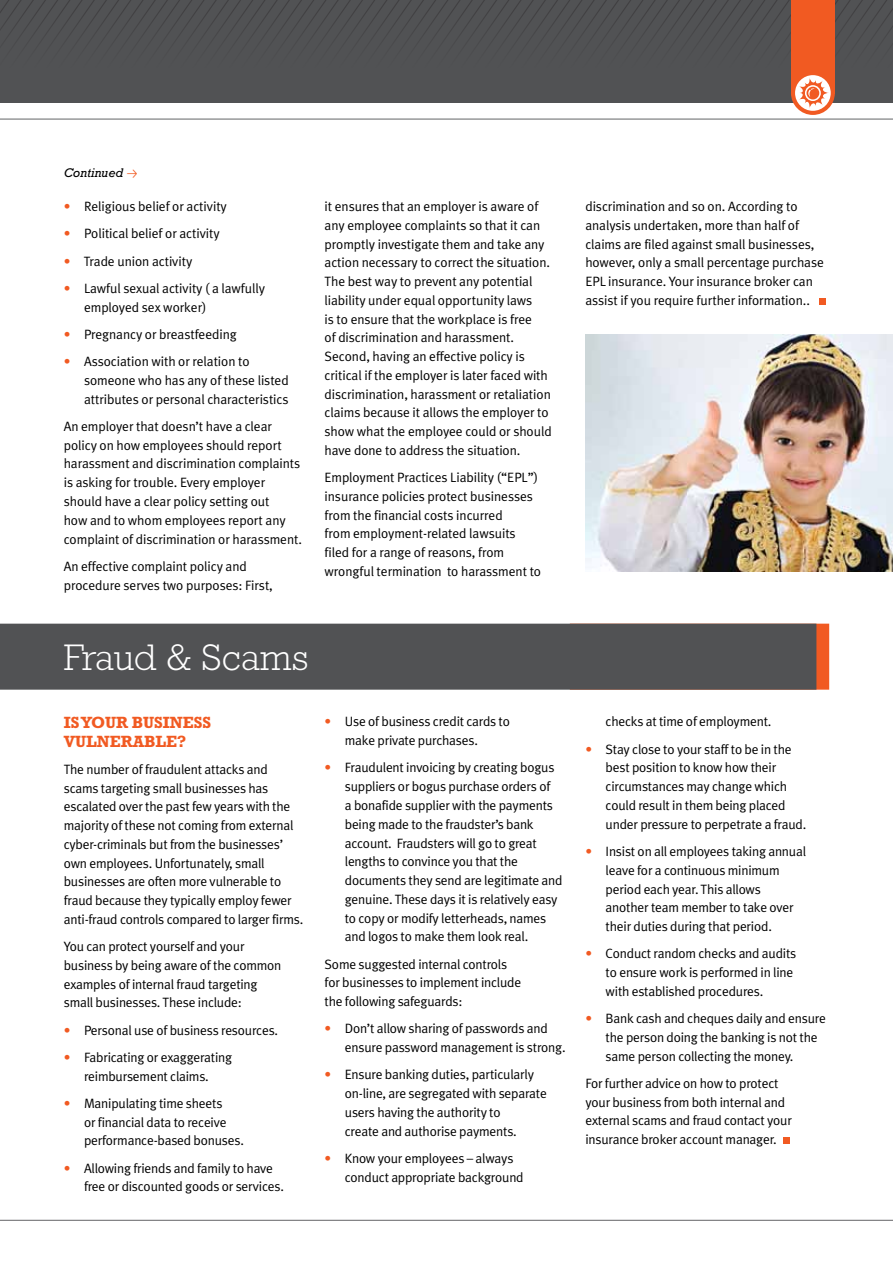
<style>
.page{position:relative;width:893px;height:1263px;background:#fff}
.page>*{position:absolute;margin:0;border:0;box-sizing:border-box;transform-origin:0 0}
.t1{font:300 37.5px "Rockwell Std";color:#fff}
.t2{font:700 16.5px/18.8px "Rockwell Std";letter-spacing:-.005em;color:#f15a22}
.t3{font:13.5px/18.8px "Meta Plus";letter-spacing:-.015em;color:#000}
.t4{font:italic 12.75px "Rockwell Std";color:#000}
.s1{color:#f15a22}
</style>
<div class="page">
<hr style="left:0;top:1220px;width:893px;height:1px;background:#636466">
<div style="left:0;top:0;width:893px;height:102px;background:#515254"></div>
<svg style="left:0;top:0;width:893px;height:34px"></svg>
<hr style="left:0;top:119px;width:893px;height:1px;background:#636466">
<div style="left:570px;top:624px;width:259px;height:66px;background:#f15a22"></div>
<div style="left:0;top:624px;width:816px;height:66px;background:#515254"></div>
<div style="left:819px;top:298px;width:7px;height:7px;background:#f15a22"></div>
<img style="left:585px;top:334px;width:308px;height:237px">
<svg style="left:783px;top:1138px;width:6px;height:6px"></svg>
<div style="left:791px;top:0;width:44px;height:94px;background:#f15a22"></div>
<svg style="left:791px;top:75px;width:44px;height:40px"></svg>
<p class="t4" style="left:64px;top:166px;width:61px">Continued</p>
<p class="t3" style="left:64px;top:197px;width:165px"><span class="s1">•</span> Religious belief or activity</p>
<p class="t3" style="left:64px;top:224px;width:158px"><span class="s1">•</span> Political belief or activity</p>
<p class="t3" style="left:64px;top:251px;width:130px"><span class="s1">•</span> Trade union activity</p>
<p class="t3" style="left:84px;top:279px;width:183px;text-indent:-20px"><span class="s1">•</span> Lawful sexual activity ( a lawfully employed sex worker)</p>
<p class="t3" style="left:64px;top:325px;width:175px"><span class="s1">•</span> Pregnancy or breastfeeding</p>
<p class="t3" style="left:84px;top:352px;width:206px;text-indent:-20px"><span class="s1">•</span> Association with or relation to someone who has any of these listed attributes or personal characteristics</p>
<p class="t3" style="left:64px;top:417px;width:240px">An employer that doesn’t have a clear policy on how employees should report harassment and discrimination complaints is asking for trouble. Every employer should have a clear policy setting out<br>how and to whom employees report any complaint of discrimination or harassment.</p>
<p class="t3" style="left:64px;top:556px;width:211px">An effective complaint policy and procedure serves two purposes: First,</p>
<p class="t3" style="left:325px;top:197px;width:229px">it ensures that an employer is aware of any employee complaints so that it can promptly investigate them and take any action necessary to correct the situation.<br>The best way to prevent any potential liability under equal opportunity laws<br>is to ensure that the workplace is free<br>of discrimination and harassment.<br>Second, having an effective policy is critical if the employer is later faced with discrimination, harassment or retaliation claims because it allows the employer to show what the employee could or should have done to address the situation.</p>
<p class="t3" style="left:325px;top:468px;width:218px">Employment Practices Liability (“EPL”) insurance policies protect businesses from the financial costs incurred<br>from employment-related lawsuits filed for a range of reasons, from wrongful termination to harassment to</p>
<h1 class="t1" style="left:64px;top:636px;width:246px">Fraud &amp; Scams</h1>
<p class="t2" style="left:64px;top:713px;width:149px">IS YOUR BUSINESS<br>VULNERABLE?</p>
<p class="t3" style="left:64px;top:760px;width:241px">The number of fraudulent attacks and scams targeting small businesses has escalated over the past few years with the majority of these not coming from external cyber-criminals but from the businesses’ own employees. Unfortunately, small businesses are often more vulnerable to fraud because they typically employ fewer anti-fraud controls compared to larger firms.</p>
<p class="t3" style="left:64px;top:937px;width:219px">You can protect yourself and your business by being aware of the common examples of internal fraud targeting small businesses. These include:</p>
<p class="t3" style="left:64px;top:1020px;width:216px"><span class="s1">•</span> Personal use of business resources.</p>
<p class="t3" style="left:64px;top:1048px;width:170px;text-align:center"><span class="s1">•</span> Fabricating or exaggerating reimbursement claims.</p>
<p class="t3" style="left:84px;top:1094px;width:161px;text-indent:-20px"><span class="s1">•</span> Manipulating time sheets<br>or financial data to receive performance-based bonuses.</p>
<p class="t3" style="left:84px;top:1158px;width:201px;text-indent:-20px"><span class="s1">•</span> Allowing friends and family to have free or discounted goods or services.</p>
<p class="t3" style="left:345px;top:712px;width:167px;text-indent:-20px"><span class="s1">•</span> Use of business credit cards to make private purchases.</p>
<p class="t3" style="left:345px;top:758px;width:219px;text-indent:-20px"><span class="s1">•</span> Fraudulent invoicing by creating bogus suppliers or bogus purchase orders of<br>a bonafide supplier with the payments being made to the fraudster’s bank account. Fraudsters will go to great lengths to convince you that the documents they send are legitimate and genuine. These days it is relatively easy to copy or modify letterheads, names and logos to make them look real.</p>
<p class="t3" style="left:325px;top:954px;width:198px">Some suggested internal controls for businesses to implement include the following safeguards:</p>
<p class="t3" style="left:345px;top:1019px;width:222px;text-indent:-20px"><span class="s1">•</span> Don’t allow sharing of passwords and ensure password management is strong.</p>
<p class="t3" style="left:345px;top:1065px;width:204px;text-indent:-20px"><span class="s1">•</span> Ensure banking duties, particularly on-line, are segregated with separate users having the authority to<br>create and authorise payments.</p>
<p class="t3" style="left:345px;top:1148px;width:180px;text-indent:-20px"><span class="s1">•</span> Know your employees – always conduct appropriate background</p>
<p class="t3" style="left:585px;top:197px;width:240px">discrimination and so on. According to analysis undertaken, more than half of claims are filed against small businesses, however, only a small percentage purchase EPL insurance. Your insurance broker can assist if you require further information..</p>
<p class="t3" style="left:606px;top:712px;width:167px">checks at time of employment.</p>
<p class="t3" style="left:606px;top:739px;width:202px;text-indent:-20px"><span class="s1">•</span> Stay close to your staff to be in the best position to know how their circumstances may change which could result in them being placed under pressure to perpetrate a fraud.</p>
<p class="t3" style="left:606px;top:842px;width:202px;text-indent:-20px"><span class="s1">•</span> Insist on all employees taking annual leave for a continuous minimum period each year. This allows another team member to take over their duties during that period.</p>
<p class="t3" style="left:606px;top:944px;width:192px;text-indent:-20px"><span class="s1">•</span> Conduct random checks and audits to ensure work is performed in line with established procedures.</p>
<p class="t3" style="left:606px;top:1009px;width:222px;text-indent:-20px"><span class="s1">•</span> Bank cash and cheques daily and ensure the person doing the banking is not the same person collecting the money.</p>
<p class="t3" style="left:585px;top:1073px;width:208px">For further advice on how to protect your business from both internal and external scams and fraud contact your insurance broker account manager.</p>
</div>
